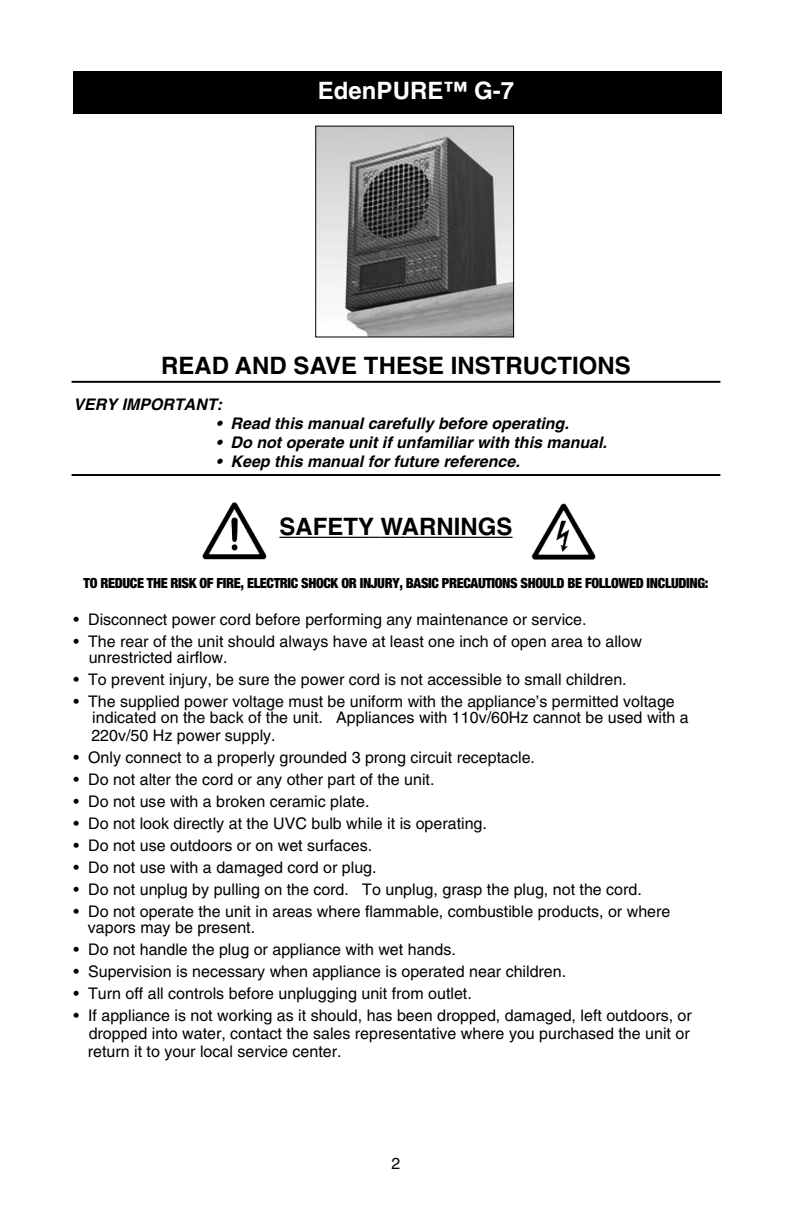
<style>
.page{position:relative;width:792px;height:1224px;background:#fff}
.page>*{position:absolute;margin:0;border:0;box-sizing:border-box;transform-origin:0 0}
.t1{font:700 24px "Helvetica";color:#000}
.t2{font:700 24px "Helvetica";color:#fff}
.t3{font:16px/16px "Helvetica";color:#000}
.t4{font:italic 700 16px "Helvetica";color:#000}
.t5{font:900 condensed 14px "Helvetica Neue";letter-spacing:-.025em;color:#000}
</style>
<div class="page">
<svg style="left:71px;top:71px;width:651px;height:489px"></svg>
<h1 class="t2" style="left:318px;top:81px;width:198px">EdenPURE™ G-7</h1>
<h1 class="t1" style="left:161px;top:355px;width:471px">READ AND SAVE THESE INSTRUCTIONS</h1>
<p class="t4" style="left:74px;top:397px;width:150px">VERY IMPORTANT:</p>
<p class="t4" style="left:216px;top:417px;width:354px">• Read this manual carefully before operating.</p>
<p class="t4" style="left:216px;top:436px;width:392px">• Do not operate unit if unfamiliar with this manual.</p>
<p class="t4" style="left:216px;top:455px;width:305px">• Keep this manual for future reference.</p>
<h1 class="t1" style="left:279px;top:516px;width:234px">SAFETY WARNINGS</h1>
<p class="t5" style="left:83px;top:577px;width:626px">TO REDUCE THE RISK OF FIRE, ELECTRIC SHOCK OR INJURY, BASIC PRECAUTIONS SHOULD BE FOLLOWED INCLUDING:</p>
<p class="t3" style="left:74px;top:612px;width:514px">• Disconnect power cord before performing any maintenance or service.</p>
<p class="t3" style="left:89px;top:634px;width:554px;text-indent:-15px">• The rear of the unit should always have at least one inch of open area to allow unrestricted airflow.</p>
<p class="t3" style="left:74px;top:672px;width:554px">• To prevent injury, be sure the power cord is not accessible to small children.</p>
<p class="t3" style="left:92px;top:694px;width:597px;text-indent:-19px">• The supplied power voltage must be uniform with the appliance’s permitted voltage indicated on the back of the unit. Appliances with 110v/60Hz cannot be used with a</p>
<p class="t3" style="left:91px;top:728px;width:186px">220v/50 Hz power supply.</p>
<p class="t3" style="left:74px;top:750px;width:462px">• Only connect to a properly grounded 3 prong circuit receptacle.</p>
<p class="t3" style="left:74px;top:772px;width:362px">• Do not alter the cord or any other part of the unit.</p>
<p class="t3" style="left:74px;top:794px;width:297px">• Do not use with a broken ceramic plate.</p>
<p class="t3" style="left:74px;top:816px;width:414px">• Do not look directly at the UVC bulb while it is operating.</p>
<p class="t3" style="left:74px;top:838px;width:300px">• Do not use outdoors or on wet surfaces.</p>
<p class="t3" style="left:74px;top:860px;width:304px">• Do not use with a damaged cord or plug.</p>
<p class="t3" style="left:74px;top:882px;width:569px">• Do not unplug by pulling on the cord. To unplug, grasp the plug, not the cord.</p>
<p class="t3" style="left:88px;top:904px;width:583px;text-indent:-14px">• Do not operate the unit in areas where flammable, combustible products, or where vapors may be present.</p>
<p class="t3" style="left:74px;top:942px;width:383px">• Do not handle the plug or appliance with wet hands.</p>
<p class="t3" style="left:74px;top:964px;width:494px">• Supervision is necessary when appliance is operated near children.</p>
<p class="t3" style="left:74px;top:986px;width:399px">• Turn off all controls before unplugging unit from outlet.</p>
<p class="t3" style="left:88px;top:1007px;width:605px;line-height:18px;text-indent:-14px">• If appliance is not working as it should, has been dropped, damaged, left outdoors, or dropped into water, contact the sales representative where you purchased the unit or return it to your local service center.</p>
<p class="t3" style="left:391px;top:1156px;width:10px">2</p>
</div>
